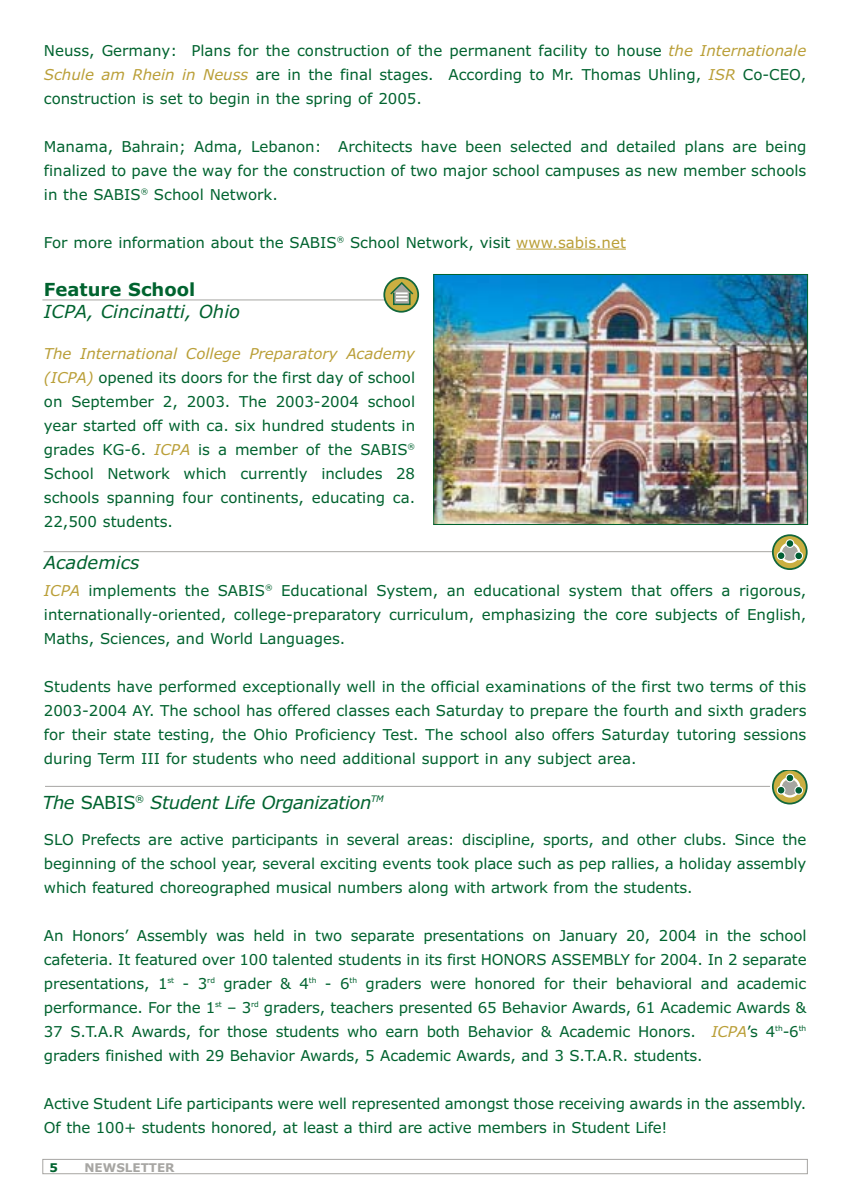
<style>
.page{position:relative;width:849px;height:1190px;background:#fff}
.page>*{position:absolute;margin:0;border:0;box-sizing:border-box;transform-origin:0 0}
.t1{font:italic 18px "Verdana";letter-spacing:-.025em;color:#00632f}
.t2{font:italic 18px "Verdana";color:#00632f}
.t3{font:700 18px "Verdana";color:#00632f}
.t4{font:15px/24px "Verdana";color:#00632f;text-align:justify}
.t5{font:700 12px "Verdana";color:#a7a6a3}
.t6{font:700 12px "Verdana";color:#00632f}
.s1{font-style:italic;color:#ba9f38}
.s2{color:#ba9f38}
.s3{font-style:normal}
</style>
<div class="page">
<div style="left:42px;top:1159px;width:766px;height:15px;border:1px solid #a7a6a3"></div>
<hr style="left:45px;top:786px;width:725px;height:1px;background:#a7a6a3">
<svg style="left:773px;top:769px;width:34px;height:34px"></svg>
<div style="left:772px;top:768px;width:36px;height:36px;border:2px solid #12673b;border-radius:50%"></div>
<svg style="left:780px;top:777px;width:23px;height:20px"></svg>
<svg style="left:777px;top:786px;width:8px;height:8px"></svg>
<div style="left:777px;top:785px;width:9px;height:9px;border:1px solid #fff;border-radius:50%"></div>
<div style="left:786px;top:774px;width:8px;height:8px;background:#005e34;border-radius:50%"></div>
<div style="left:786px;top:773px;width:8px;height:9px;border:1px solid #fff;border-radius:50%"></div>
<hr style="left:42px;top:300px;width:375px;height:1px;background:#a7a6a3">
<svg style="left:384px;top:278px;width:34px;height:34px"></svg>
<div style="left:383px;top:277px;width:36px;height:36px;border:2px solid #12673b;border-radius:50%"></div>
<svg style="left:389px;top:281px;width:26px;height:25px"></svg>
<hr style="left:44px;top:551px;width:743px;height:1px;background:#a7a6a3">
<img style="left:436px;top:276px;width:370px;height:246px">
<div style="left:434px;top:274px;width:374px;height:250px;border:1px solid #00632f"></div>
<div style="left:42px;top:581px;width:766px;height:188px;background:#fff"></div>
<hr style="left:516px;top:248px;width:37px;height:2px;background:#ba9f38">
<hr style="left:553px;top:248px;width:73px;height:2px;background:#ba9f38">
<svg style="left:773px;top:535px;width:34px;height:34px"></svg>
<div style="left:772px;top:534px;width:36px;height:36px;border:2px solid #12673b;border-radius:50%"></div>
<svg style="left:780px;top:542px;width:23px;height:21px"></svg>
<div style="left:777px;top:552px;width:8px;height:7px;background:#005e34;border-radius:50%"></div>
<div style="left:777px;top:551px;width:9px;height:9px;border:1px solid #fff;border-radius:50%"></div>
<div style="left:786px;top:539px;width:8px;height:8px;background:#005e34;border-radius:50%"></div>
<div style="left:786px;top:539px;width:8px;height:9px;border:1px solid #fff;border-radius:50%"></div>
<p class="t4" style="left:44px;top:39px;width:764px">Neuss, Germany: Plans for the construction of the permanent facility to house <span class="s1">the Internationale Schule am Rhein in Neuss</span> are in the final stages. According to Mr. Thomas Uhling, <span class="s1">ISR</span> Co-CEO, construction is set to begin in the spring of 2005.</p>
<p class="t4" style="left:44px;top:135px;width:764px">Manama, Bahrain; Adma, Lebanon: Architects have been selected and detailed plans are being finalized to pave the way for the construction of two major school campuses as new member schools in the SABIS<sup>®</sup> School Network.</p>
<p class="t4" style="left:44px;top:231px;width:584px">For more information about the SABIS<sup>®</sup> School Network, visit <span class="s2">www.sabis.net</span></p>
<p class="t3" style="left:44px;top:282px;width:153px">Feature School</p>
<p class="t2" style="left:44px;top:304px;width:198px">ICPA, Cincinatti, Ohio</p>
<p class="t4" style="left:44px;top:342px;width:373px"><span class="s1">The International College Preparatory Academy (ICPA)</span> opened its doors for the first day of school on September 2, 2003. The 2003-2004 school year started off with ca. six hundred students in grades KG-6. <span class="s1">ICPA</span> is a member of the SABIS<sup>® </sup>School Network which currently includes 28 schools spanning four continents, educating ca.<br>22,500 students.</p>
<p class="t2" style="left:44px;top:555px;width:97px">Academics</p>
<p class="t4" style="left:44px;top:579px;width:764px"><span class="s1">ICPA</span> implements the SABIS<sup>®</sup> Educational System, an educational system that offers a rigorous, internationally-oriented, college-preparatory curriculum, emphasizing the core subjects of English, Maths, Sciences, and World Languages.</p>
<p class="t4" style="left:44px;top:675px;width:764px">Students have performed exceptionally well in the official examinations of the first two terms of this 2003-2004 AY. The school has offered classes each Saturday to prepare the fourth and sixth graders for their state testing, the Ohio Proficiency Test. The school also offers Saturday tutoring sessions during Term III for students who need additional support in any subject area.</p>
<p class="t1" style="left:42px;top:795px;width:343px">The <span class="s3">SABIS</span><sup>®</sup> Student Life Organization<sup>TM</sup></p>
<p class="t4" style="left:44px;top:828px;width:764px">SLO Prefects are active participants in several areas: discipline, sports, and other clubs. Since the beginning of the school year, several exciting events took place such as pep rallies, a holiday assembly which featured choreographed musical numbers along with artwork from the students.</p>
<p class="t4" style="left:44px;top:924px;width:764px">An Honors’ Assembly was held in two separate presentations on January 20, 2004 in the school cafeteria. It featured over 100 talented students in its first HONORS ASSEMBLY for 2004. In 2 separate presentations, 1<sup>st</sup> - 3<sup>rd</sup> grader &amp; 4<sup>th</sup> - 6<sup>th</sup> graders were honored for their behavioral and academic performance. For the 1<sup>st</sup> – 3<sup>rd</sup> graders, teachers presented 65 Behavior Awards, 61 Academic Awards &amp; 37 S.T.A.R Awards, for those students who earn both Behavior &amp; Academic Honors. <span class="s1">ICPA</span>’s 4<sup>th</sup>-6<sup>th </sup>graders finished with 29 Behavior Awards, 5 Academic Awards, and 3 S.T.A.R. students.</p>
<p class="t4" style="left:44px;top:1092px;width:764px">Active Student Life participants were well represented amongst those receiving awards in the assembly.<br>Of the 100+ students honored, at least a third are active members in Student Life!</p>
<p class="t6" style="left:49px;top:1162px;width:10px">5</p>
<p class="t5" style="left:84px;top:1162px;width:92px">NEWSLETTER</p>
</div>
